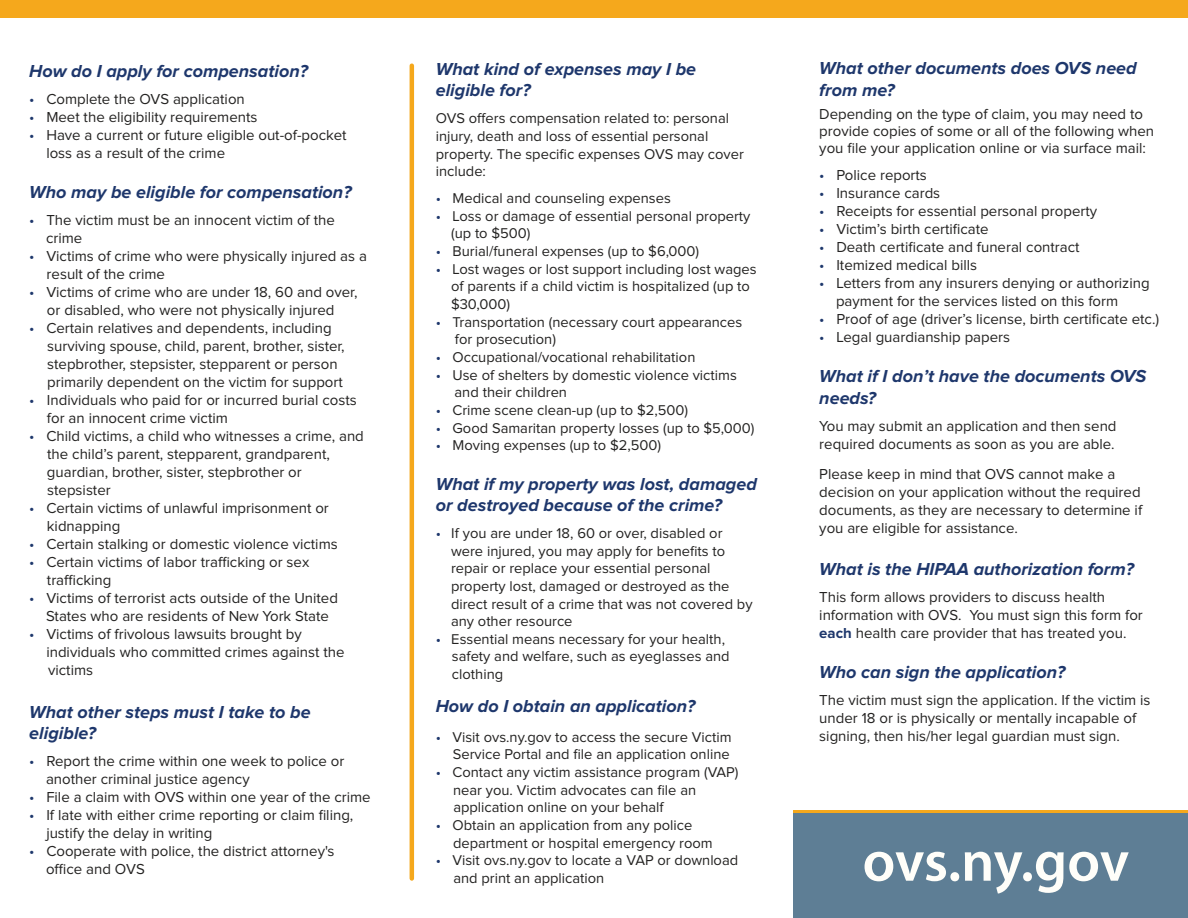
<style>
.page{position:relative;width:1188px;height:918px;background:#fff}
.page>*{position:absolute;margin:0;border:0;box-sizing:border-box;transform-origin:0 0}
.t1{font:600 58.2px "Myriad Pro";letter-spacing:-.01em;color:#fffef9}
.t2{font:italic 700 18px/21.6px "Proxima Nova";color:#1e376c}
.t3{font:15px/18px "Proxima Nova";color:#232221}
.t4{font:14.7px/17.7px "Proxima Nova";color:#232221}
.s1{color:#1e376c}
.s2{font-weight:700;color:#1e376c}
</style>
<div class="page">
<hr style="left:793px;top:810px;width:395px;height:3px;background:#f5a81c">
<div style="left:793px;top:813px;width:395px;height:105px;background:#5e7e95"></div>
<div style="left:0;top:0;width:1188px;height:18px;background:#f5a81c"></div>
<hr style="left:410px;top:66px;width:4px;height:813px;background:#f5a81c">
<p class="t2" style="left:29px;top:61px;width:280px">How do I apply for compensation?</p>
<p class="t3" style="left:29px;top:91px;width:217px"><span class="s1">•</span> Complete the OVS application</p>
<p class="t3" style="left:29px;top:109px;width:230px"><span class="s1">•</span> Meet the eligibility requirements</p>
<p class="t3" style="left:46px;top:127px;width:302px;text-indent:-17px"><span class="s1">•</span> Have a current or future eligible out-of-pocket loss as a result of the crime</p>
<p class="t2" style="left:29px;top:182px;width:324px">Who may be eligible for compensation?</p>
<p class="t3" style="left:46px;top:211px;width:290px;text-indent:-17px"><span class="s1">•</span> The victim must be an innocent victim of the crime</p>
<p class="t3" style="left:47px;top:247px;width:322px;text-indent:-17px"><span class="s1">•</span> Victims of crime who were physically injured as a result of the crime</p>
<p class="t3" style="left:29px;top:283px;width:330px;text-align:center"><span class="s1">•</span> Victims of crime who are under 18, 60 and over, or disabled, who were not physically injured</p>
<p class="t3" style="left:47px;top:319px;width:299px;text-indent:-18px"><span class="s1">•</span> Certain relatives and dependents, including surviving spouse, child, parent, brother, sister, stepbrother, stepsister, stepparent or person primarily dependent on the victim for support</p>
<p class="t3" style="left:47px;top:391px;width:311px;text-indent:-18px"><span class="s1">•</span> Individuals who paid for or incurred burial costs for an innocent crime victim</p>
<p class="t3" style="left:47px;top:427px;width:318px;text-indent:-18px"><span class="s1">•</span> Child victims, a child who witnesses a crime, and the child’s parent, stepparent, grandparent, guardian, brother, sister, stepbrother or stepsister</p>
<p class="t3" style="left:47px;top:499px;width:284px;text-indent:-18px"><span class="s1">•</span> Certain victims of unlawful imprisonment or kidnapping</p>
<p class="t3" style="left:29px;top:535px;width:310px"><span class="s1">•</span> Certain stalking or domestic violence victims</p>
<p class="t3" style="left:47px;top:553px;width:264px;text-indent:-18px"><span class="s1">•</span> Certain victims of labor trafficking or sex trafficking</p>
<p class="t3" style="left:29px;top:589px;width:310px;text-align:center"><span class="s1">•</span> Victims of terrorist acts outside of the United<br>States who are residents of New York State</p>
<p class="t3" style="left:46px;top:625px;width:300px;text-indent:-17px"><span class="s1">•</span> Victims of frivolous lawsuits brought by individuals who committed crimes against the victims</p>
<p class="t2" style="left:29px;top:702px;width:283px">What other steps must I take to be eligible?</p>
<p class="t3" style="left:46px;top:753px;width:300px;text-indent:-17px"><span class="s1">•</span> Report the crime within one week to police or another criminal justice agency</p>
<p class="t3" style="left:29px;top:789px;width:343px"><span class="s1">•</span> File a claim with OVS within one year of the crime</p>
<p class="t3" style="left:46px;top:807px;width:309px;text-indent:-17px"><span class="s1">•</span> If late with either crime reporting or claim filing, justify the delay in writing</p>
<p class="t3" style="left:46px;top:843px;width:290px;text-indent:-17px"><span class="s1">•</span> Cooperate with police, the district attorney's office and OVS</p>
<p class="t2" style="left:819px;top:58px;width:319px">What other documents does OVS need from me?</p>
<p class="t3" style="left:819px;top:106px;width:336px;line-height:17.2px">Depending on the type of claim, you may need to provide copies of some or all of the following when you file your application online or via surface mail:</p>
<p class="t3" style="left:819px;top:167px;width:109px"><span class="s1">•</span> Police reports</p>
<p class="t3" style="left:819px;top:185px;width:122px"><span class="s1">•</span> Insurance cards</p>
<p class="t3" style="left:819px;top:203px;width:279px"><span class="s1">•</span> Receipts for essential personal property</p>
<p class="t3" style="left:819px;top:221px;width:171px"><span class="s1">•</span> Victim’s birth certificate</p>
<p class="t3" style="left:819px;top:239px;width:262px"><span class="s1">•</span> Death certificate and funeral contract</p>
<p class="t3" style="left:819px;top:257px;width:159px"><span class="s1">•</span> Itemized medical bills</p>
<p class="t3" style="left:836px;top:275px;width:315px;text-indent:-17px"><span class="s1">•</span> Letters from any insurers denying or authorizing payment for the services listed on this form</p>
<p class="t3" style="left:819px;top:311px;width:341px"><span class="s1">•</span> Proof of age (driver’s license, birth certificate etc.)</p>
<p class="t3" style="left:819px;top:329px;width:192px"><span class="s1">•</span> Legal guardianship papers</p>
<p class="t2" style="left:819px;top:366px;width:329px">What if I don’t have the documents OVS needs?</p>
<p class="t3" style="left:819px;top:417px;width:299px">You may submit an application and then send required documents as soon as you are able.</p>
<p class="t3" style="left:819px;top:465px;width:324px">Please keep in mind that OVS cannot make a decision on your application without the required documents, as they are necessary to determine if you are eligible for assistance.</p>
<p class="t2" style="left:819px;top:559px;width:316px">What is the HIPAA authorization form?</p>
<p class="t3" style="left:819px;top:589px;width:325px">This form allows providers to discuss health information with OVS. You must sign this form for <span class="s2">each</span> health care provider that has treated you.</p>
<p class="t2" style="left:819px;top:662px;width:248px">Who can sign the application?</p>
<p class="t3" style="left:819px;top:692px;width:333px">The victim must sign the application. If the victim is under 18 or is physically or mentally incapable of signing, then his/her legal guardian must sign.</p>
<p class="t2" style="left:436px;top:59px;width:262px">What kind of expenses may I be eligible for?</p>
<p class="t4" style="left:436px;top:110px;width:310px">OVS offers compensation related to: personal injury, death and loss of essential personal property. The specific expenses OVS may cover include:</p>
<p class="t4" style="left:436px;top:190px;width:237px"><span class="s1">•</span> Medical and counseling expenses</p>
<p class="t4" style="left:451px;top:208px;width:301px;text-indent:-15px"><span class="s1">•</span> Loss or damage of essential personal property (up to $500)</p>
<p class="t4" style="left:436px;top:243px;width:265px"><span class="s1">•</span> Burial/funeral expenses (up to $6,000)</p>
<p class="t4" style="left:451px;top:261px;width:307px;text-indent:-15px"><span class="s1">•</span> Lost wages or lost support including lost wages of parents if a child victim is hospitalized (up to $30,000)</p>
<p class="t4" style="left:455px;top:314px;width:289px;text-indent:-19px"><span class="s1">•</span> Transportation (necessary court appearances for prosecution)</p>
<p class="t4" style="left:436px;top:349px;width:261px"><span class="s1">•</span> Occupational/vocational rehabilitation</p>
<p class="t4" style="left:455px;top:367px;width:284px;text-indent:-19px"><span class="s1">•</span> Use of shelters by domestic violence victims and their children</p>
<p class="t4" style="left:436px;top:402px;width:254px"><span class="s1">•</span> Crime scene clean-up (up to $2,500)</p>
<p class="t4" style="left:436px;top:419px;width:320px"><span class="s1">•</span> Good Samaritan property losses (up to $5,000)</p>
<p class="t4" style="left:436px;top:437px;width:227px"><span class="s1">•</span> Moving expenses (up to $2,500)</p>
<p class="t2" style="left:436px;top:474px;width:323px">What if my property was lost, damaged or destroyed because of the crime?</p>
<p class="t4" style="left:451px;top:525px;width:303px;text-indent:-15px"><span class="s1">•</span> If you are under 18, 60 or over, disabled or were injured, you may apply for benefits to repair or replace your essential personal property lost, damaged or destroyed as the direct result of a crime that was not covered by any other resource</p>
<p class="t4" style="left:452px;top:631px;width:279px;text-indent:-16px"><span class="s1">•</span> Essential means necessary for your health, safety and welfare, such as eyeglasses and clothing</p>
<p class="t2" style="left:436px;top:696px;width:261px">How do I obtain an application?</p>
<p class="t4" style="left:436px;top:729px;width:297px;text-align:right"><span class="s1">•</span> Visit ovs.ny.gov to access the secure Victim<br>Service Portal and file an application online</p>
<p class="t4" style="left:453px;top:764px;width:287px;text-indent:-17px"><span class="s1">•</span> Contact any victim assistance program (VAP) near you. Victim advocates can file an application online on your behalf</p>
<p class="t4" style="left:453px;top:817px;width:261px;text-indent:-17px"><span class="s1">•</span> Obtain an application from any police department or hospital emergency room</p>
<p class="t4" style="left:453px;top:852px;width:286px;text-indent:-18px"><span class="s1">•</span> Visit ovs.ny.gov to locate a VAP or download and print an application</p>
<h1 class="t1" style="left:862px;top:824px;width:268px">ovs.ny.gov</h1>
</div>
